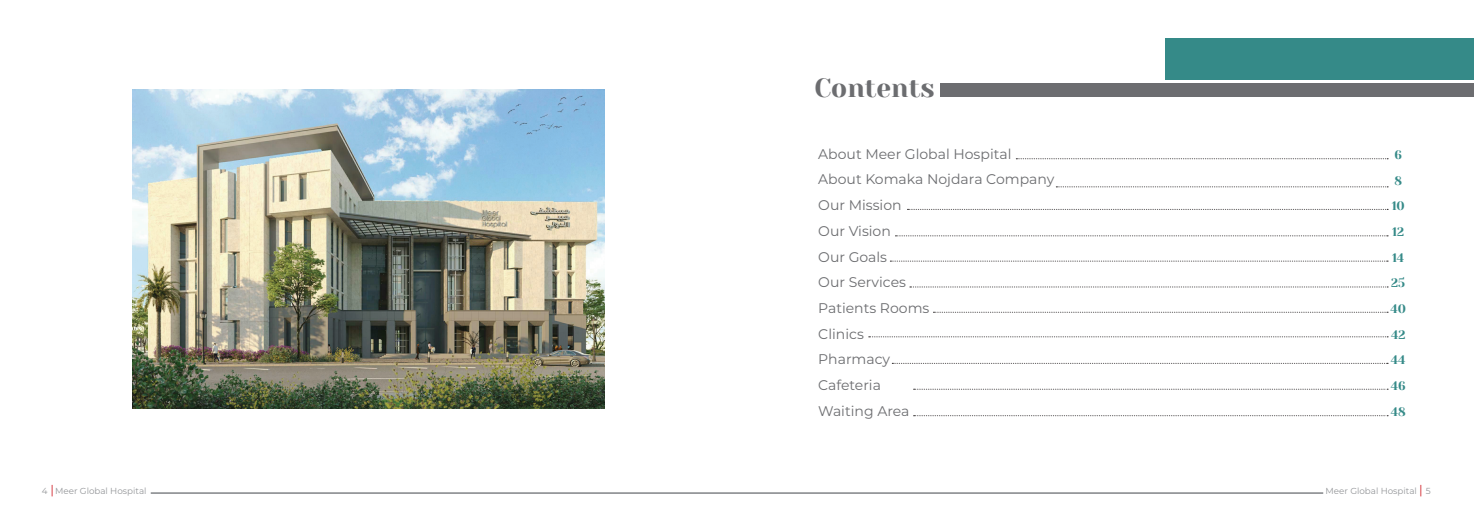
<style>
.page{position:relative;width:1474px;height:521px;background:#fff}
.page>*{position:absolute;margin:0;border:0;box-sizing:border-box;transform-origin:0 0}
.t1{font:26.25px "Yeseva One";color:#6c6d70}
.t2{font:14px/25.6px "Montserrat";color:#6c6d70}
.t3{font:12.25px/25.6px "Yeseva One";color:#358a88;text-align:center}
.t4{font:8.75px "Montserrat";color:#939598}
.s1{font-size:12.25px;color:#d1232a}
</style>
<div class="page">
<hr style="left:737px;top:492px;width:586px;height:2px;background:#939598">
<hr style="left:151px;top:492px;width:586px;height:2px;background:#939598">
<div style="left:940px;top:83px;width:533px;height:13px;background:#6c6d70"></div>
<div style="left:1165px;top:38px;width:308px;height:42px;background:#358a88"></div>
<img style="left:133px;top:90px;width:471px;height:318px">
<svg style="left:1016px;top:158px;width:371px;height:1px"></svg>
<svg style="left:907px;top:209px;width:480px;height:1px"></svg>
<svg style="left:895px;top:235px;width:492px;height:1px"></svg>
<svg style="left:890px;top:261px;width:497px;height:1px"></svg>
<svg style="left:909px;top:286px;width:478px;height:1px"></svg>
<svg style="left:933px;top:312px;width:454px;height:1px"></svg>
<svg style="left:868px;top:336px;width:519px;height:1px"></svg>
<svg style="left:892px;top:363px;width:495px;height:1px"></svg>
<svg style="left:913px;top:389px;width:474px;height:1px"></svg>
<svg style="left:913px;top:415px;width:474px;height:1px"></svg>
<svg style="left:1056px;top:186px;width:331px;height:1px"></svg>
<h1 class="t1" style="left:814px;top:68px;width:122px">Contents</h1>
<p class="t2" style="left:818px;top:140px;width:237px">About Meer Global Hospital<br>About Komaka Nojdara Company<br>Our Mission<br>Our Vision<br>Our Goals<br>Our Services<br>Patients Rooms<br>Clinics<br>Pharmacy<br>Cafeteria<br>Waiting Area</p>
<p class="t3" style="left:1390px;top:141px;width:17px">6<br>8<br>10<br>12<br>14<br>25<br>40<br>42<br>44<br>46<br>48</p>
<p class="t4" style="left:42px;top:485px;width:106px">4 <span class="s1">|</span>Meer Global Hospital</p>
<p class="t4" style="left:1325px;top:485px;width:107px">Meer Global Hospital <span class="s1">|</span> 5</p>
</div>
